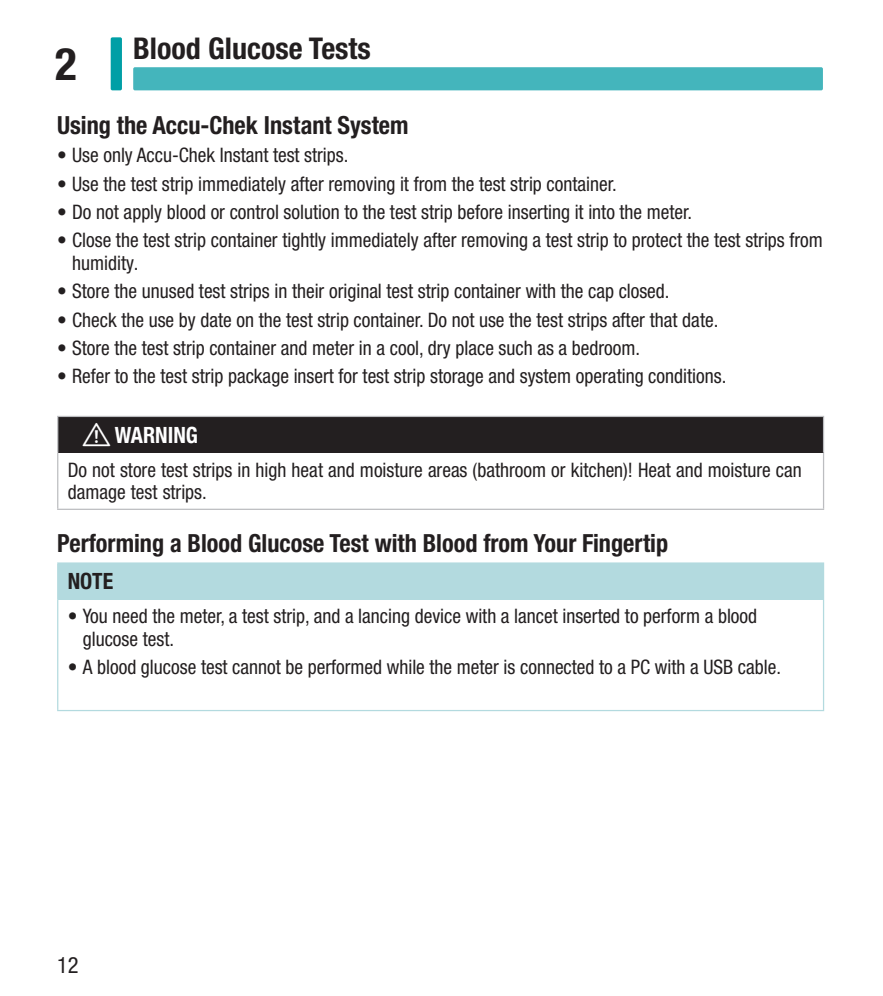
<style>
.page{position:relative;width:883px;height:996px;background:#fff}
.page>*{position:absolute;margin:0;border:0;box-sizing:border-box;transform-origin:0 0}
.t1{font:700 condensed 45px "Helvetica Neue LTW1 G";color:#231f20}
.t2{font:700 condensed 30px "Helvetica Neue LTW1 G";color:#231f20}
.t3{font:700 condensed 25px "Helvetica Neue LTW1 G";color:#231f20}
.t4{font:700 condensed 22.5px "Helvetica Neue LTW1 G";color:#fff}
.t5{font:700 condensed 22.5px "Helvetica Neue LTW1 G";color:#231f20}
.t6{font:condensed 22.5px "Helvetica Neue LTW1 G";color:#231f20}
.t7{font:condensed 20px/22.5px "Helvetica Neue LTW1 G";color:#231f20}
.s1{font-family:"Labeling Font V";font-weight:400;font-stretch:normal}
</style>
<div class="page">
<div style="left:111px;top:37px;width:11px;height:53px;background:#009fa6;border-radius:2px"></div>
<div style="left:133px;top:67px;width:689px;height:23px;background:#44b5bc;border-radius:2px"></div>
<div style="left:58px;top:416px;width:765px;height:36px;background:#231f20"></div>
<hr style="left:57px;top:416px;width:766px;height:1px;background:#bcbdc0">
<hr style="left:57px;top:417px;width:1px;height:35px;background:#bcbdc0">
<hr style="left:822px;top:417px;width:1px;height:35px;background:#bcbdc0">
<hr style="left:57px;top:452px;width:1px;height:57px;background:#bcbdc0">
<hr style="left:822px;top:452px;width:1px;height:57px;background:#bcbdc0">
<hr style="left:57px;top:509px;width:766px;height:1px;background:#bcbdc0">
<div style="left:58px;top:563px;width:765px;height:36px;background:#b3dadf"></div>
<hr style="left:57px;top:562px;width:766px;height:2px;background:#b3dadf">
<hr style="left:57px;top:564px;width:1px;height:35px;background:#b3dadf">
<hr style="left:57px;top:599px;width:1px;height:111px;background:#b3dadf">
<hr style="left:822px;top:599px;width:1px;height:111px;background:#b3dadf">
<hr style="left:57px;top:710px;width:766px;height:1px;background:#b3dadf">
<h2 class="t2" style="left:133px;top:30px;width:239px">Blood Glucose Tests</h2>
<h1 class="t1" style="left:55px;top:37px;width:23px">2</h1>
<p class="t3" style="left:57px;top:110px;width:353px">Using the Accu-Chek Instant System</p>
<p class="t7" style="left:57px;top:144px;width:293px">• Use only Accu‑Chek Instant test strips.</p>
<p class="t7" style="left:57px;top:172px;width:560px">• Use the test strip immediately after removing it from the test strip container.</p>
<p class="t7" style="left:57px;top:201px;width:636px">• Do not apply blood or control solution to the test strip before inserting it into the meter.</p>
<p class="t7" style="left:72px;top:229px;width:752px;text-indent:-15px">• Close the test strip container tightly immediately after removing a test strip to protect the test strips from humidity.</p>
<p class="t7" style="left:57px;top:280px;width:613px">• Store the unused test strips in their original test strip container with the cap closed.</p>
<p class="t7" style="left:57px;top:308px;width:662px">• Check the use by date on the test strip container. Do not use the test strips after that date.</p>
<p class="t7" style="left:57px;top:337px;width:584px">• Store the test strip container and meter in a cool, dry place such as a bedroom.</p>
<p class="t7" style="left:57px;top:365px;width:670px">• Refer to the test strip package insert for test strip storage and system operating conditions.</p>
<p class="t4" style="left:83px;top:421px;width:117px"><span class="s1">w</span> WARNING</p>
<p class="t7" style="left:68px;top:459px;width:735px">Do not store test strips in high heat and moisture areas (bathroom or kitchen)! Heat and moisture can damage test strips.</p>
<p class="t3" style="left:57px;top:528px;width:612px">Performing a Blood Glucose Test with Blood from Your Fingertip</p>
<p class="t5" style="left:68px;top:568px;width:47px">NOTE</p>
<p class="t7" style="left:83px;top:605px;width:675px;text-indent:-15px">• You need the meter, a test strip, and a lancing device with a lancet inserted to perform a blood glucose test.</p>
<p class="t7" style="left:68px;top:656px;width:714px">• A blood glucose test cannot be performed while the meter is connected to a PC with a USB cable.</p>
<p class="t6" style="left:57px;top:952px;width:23px">12</p>
</div>
